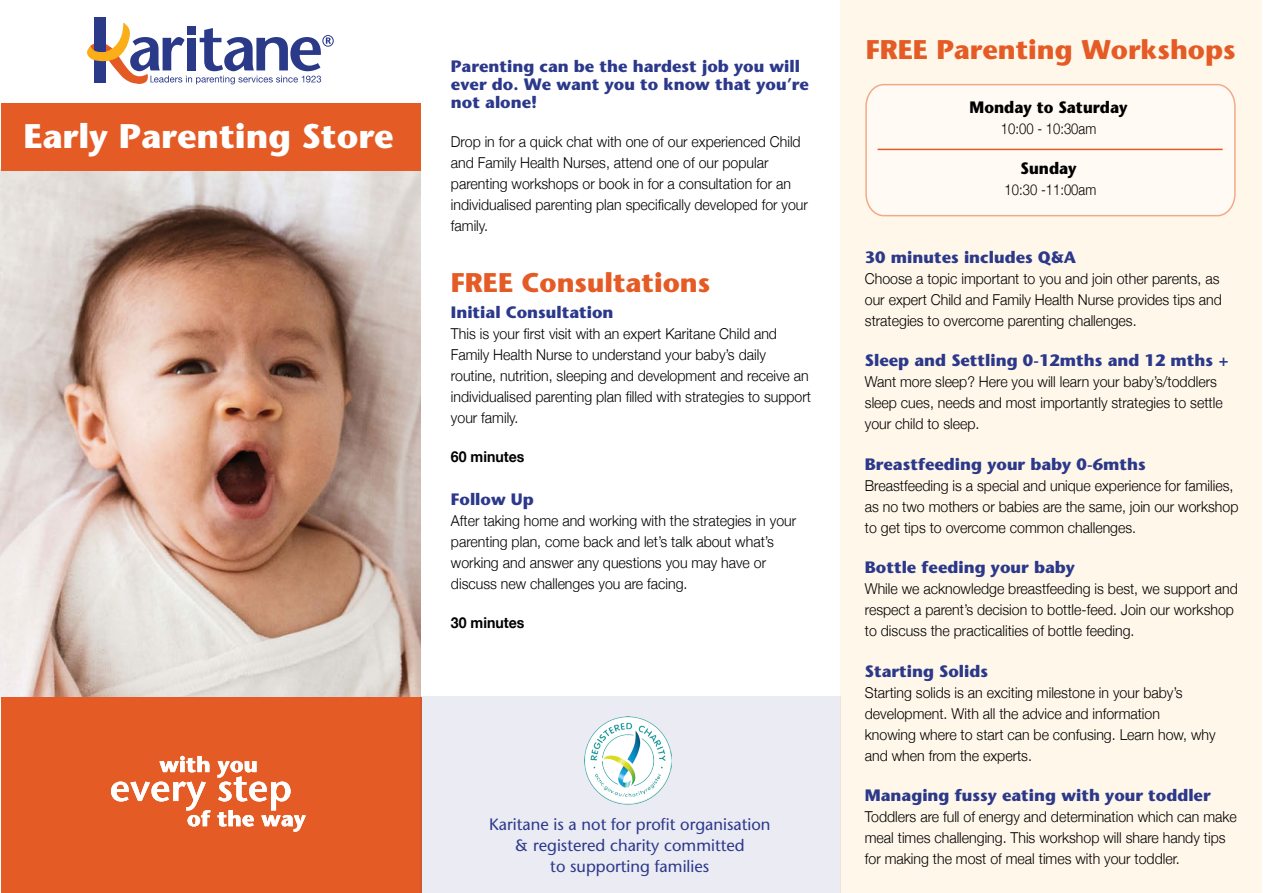
<style>
.page{position:relative;width:1263px;height:893px;background:#fff}
.page>*{position:absolute;margin:0;border:0;box-sizing:border-box;transform-origin:0 0}
.t1{font:700 34.05px "Stone Sans";color:#fff}
.t2{font:700 27px "Stone Sans";color:#e55b25}
.t3{font:700 16.5px/18px "Stone Sans";color:#2c398b}
.t4{font:16.5px/21px "Stone Sans";color:#2c398b;text-align:center}
.t5{font:700 16.5px "Stone Sans";color:#000;scale:.93 1}
.t6{font:300 15px/21px "Helvetica Neue";color:#000;scale:.94 1}
.t7{font:300 15px "Helvetica Neue";color:#000;scale:.87 1}
.t8{font:700 15px "Helvetica Neue";color:#000;scale:.94 1}
</style>
<div class="page">
<img style="left:0;top:169px;width:420px;height:529px">
<div style="left:840px;top:0;width:422px;height:893px;background:#fff7e9"></div>
<div style="left:865px;top:84px;width:371px;height:132px;background:#fffaf3"></div>
<hr style="left:878px;top:149px;width:344px;height:1px;background:#e55b25">
<div style="left:1px;top:104px;width:420px;height:67px;background:#e55b25"></div>
<div style="left:1px;top:697px;width:420px;height:196px;background:#e55b25"></div>
<div style="left:94px;top:17px;width:12px;height:66px;background:#2b3989"></div>
<svg style="left:87px;top:23px;width:247px;height:62px"></svg>
<svg style="left:159px;top:756px;width:50px;height:16px"></svg>
<svg style="left:111px;top:782px;width:100px;height:44px"></svg>
<svg style="left:217px;top:761px;width:89px;height:71px"></svg>
<div style="left:420px;top:696px;width:421px;height:197px;background:#eaebf3"></div>
<img style="left:585px;top:716px;width:86px;height:89px">
<h1 class="t1" style="left:23px;top:114px;width:372px">Early Parenting Store</h1>
<p class="t3" style="left:451px;top:57px;width:360px">Parenting can be the hardest job you will ever do. We want you to know that you’re not alone!</p>
<p class="t6" style="left:451px;top:131px;width:381px">Drop in for a quick chat with one of our experienced Child and Family Health Nurses, attend one of our popular parenting workshops or book in for a consultation for an individualised parenting plan specifically developed for your family.</p>
<h2 class="t2" style="left:451px;top:266px;width:261px">FREE Consultations</h2>
<p class="t3" style="left:451px;top:303px;width:164px">Initial Consultation</p>
<p class="t6" style="left:451px;top:323px;width:385px">This is your first visit with an expert Karitane Child and Family Health Nurse to understand your baby’s daily routine, nutrition, sleeping and development and receive an individualised parenting plan filled with strategies to support your family.</p>
<p class="t8" style="left:451px;top:447px;width:80px">60 minutes</p>
<p class="t3" style="left:451px;top:490px;width:84px">Follow Up</p>
<p class="t6" style="left:451px;top:510px;width:369px">After taking home and working with the strategies in your parenting plan, come back and let’s talk about what’s working and answer any questions you may have or discuss new challenges you are facing.</p>
<p class="t8" style="left:451px;top:614px;width:80px">30 minutes</p>
<p class="t4" style="left:489px;top:814px;width:283px">Karitane is a not for profit organisation &amp; registered charity committed<br>to supporting families</p>
<h2 class="t2" style="left:866px;top:33px;width:371px">FREE Parenting Workshops</h2>
<p class="t5" style="left:969px;top:97px;width:172px">Monday to Saturday</p>
<p class="t7" style="left:1001px;top:119px;width:111px">10:00 - 10:30am</p>
<p class="t5" style="left:1020px;top:158px;width:62px">Sunday</p>
<p class="t7" style="left:1005px;top:181px;width:107px">10:30 -11:00am</p>
<p class="t3" style="left:865px;top:248px;width:213px">30 minutes includes Q&amp;A</p>
<p class="t6" style="left:865px;top:267px;width:381px">Choose a topic important to you and join other parents, as our expert Child and Family Health Nurse provides tips and strategies to overcome parenting challenges.</p>
<p class="t3" style="left:865px;top:351px;width:365px">Sleep and Settling 0-12mths and 12 mths +</p>
<p class="t6" style="left:865px;top:371px;width:382px">Want more sleep? Here you will learn your baby’s/toddlers sleep cues, needs and most importantly strategies to settle your child to sleep.</p>
<p class="t3" style="left:865px;top:455px;width:282px">Breastfeeding your baby 0-6mths</p>
<p class="t6" style="left:865px;top:474px;width:399px">Breastfeeding is a special and unique experience for families, as no two mothers or babies are the same, join our workshop to get tips to overcome common challenges.</p>
<p class="t3" style="left:865px;top:558px;width:212px">Bottle feeding your baby</p>
<p class="t6" style="left:865px;top:578px;width:398px">While we acknowledge breastfeeding is best, we support and respect a parent’s decision to bottle-feed. Join our workshop to discuss the practicalities of bottle feeding.</p>
<p class="t3" style="left:865px;top:662px;width:125px">Starting Solids</p>
<p class="t6" style="left:865px;top:681px;width:375px">Starting solids is an exciting milestone in your baby’s development. With all the advice and information<br>knowing where to start can be confusing. Learn how, why and when from the experts.</p>
<p class="t3" style="left:865px;top:786px;width:347px">Managing fussy eating with your toddler</p>
<p class="t6" style="left:865px;top:806px;width:397px">Toddlers are full of energy and determination which can make meal times challenging. This workshop will share handy tips for making the most of meal times with your toddler.</p>
</div>
